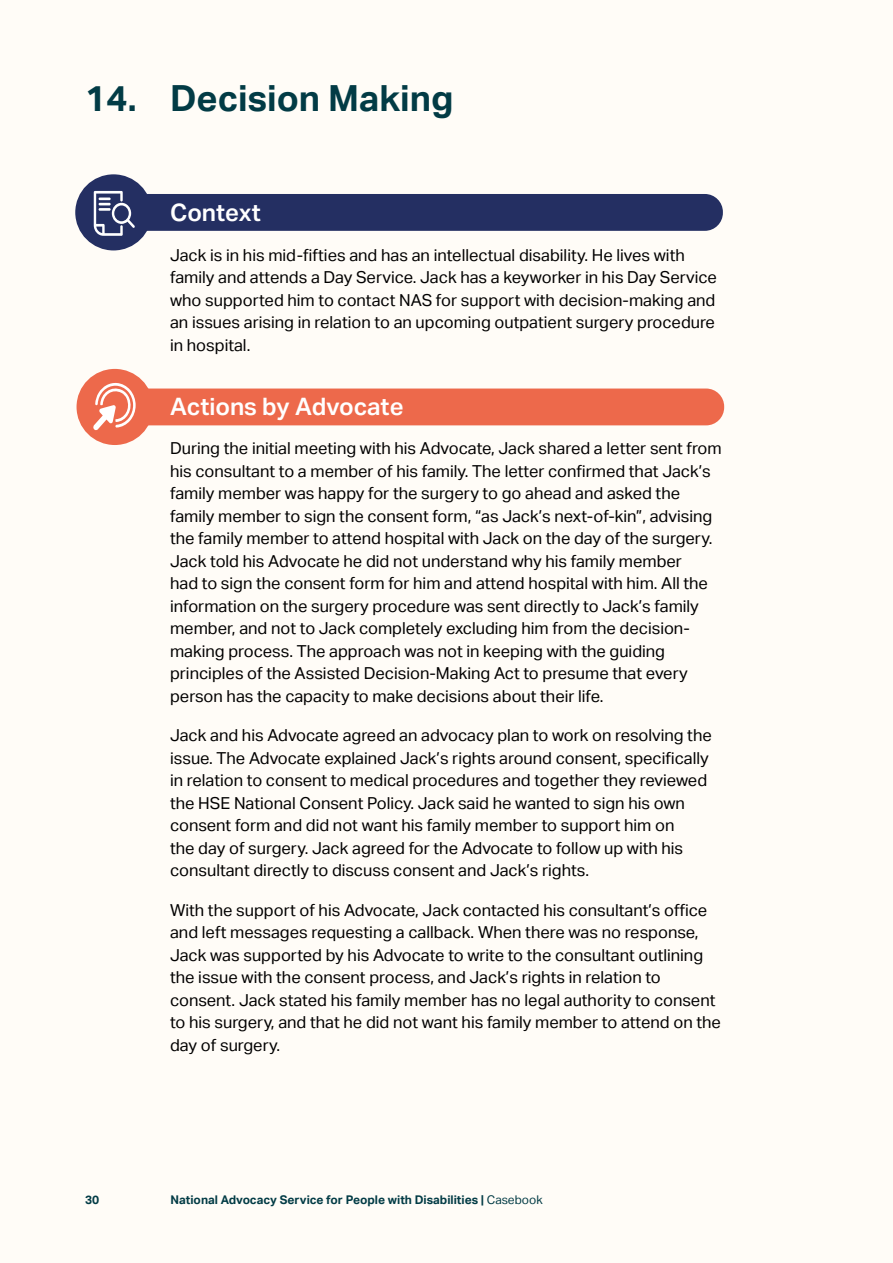
<style>
.page{position:relative;width:893px;height:1263px;background:#fffcf7}
.page>*{position:absolute;margin:0;border:0;box-sizing:border-box;transform-origin:0 0}
.Chapter_Heading{font:700 36px "Aktiv Grotesk";color:#023b45}
.Sub_heading__Heading_3{font:600 24px "Aktiv Grotesk";color:#fff}
.Body_Text{font:16.5px/22.5px "Aktiv Grotesk";color:#000}
.t1{font:700 12px "Aktiv Grotesk";color:#023b45}
.s1{font-weight:400}
</style>
<div class="page">
<div style="left:85px;top:194px;width:638px;height:37px;background:#242f62;border-radius:18px"></div>
<div style="left:75px;top:174px;width:77px;height:76px;background:#242f62;border-radius:50%"></div>
<svg style="left:94px;top:191px;width:41px;height:45px"></svg>
<div style="left:86px;top:388px;width:638px;height:37px;background:#ed694b;border-radius:18px"></div>
<div style="left:77px;top:369px;width:76px;height:76px;background:#ed694b;border-radius:50%"></div>
<svg style="left:93px;top:383px;width:43px;height:47px"></svg>
<h2 class="Chapter_Heading" style="left:85px;top:77px;width:370px">14. Decision Making</h2>
<h3 class="Sub_heading__Heading_3" style="left:170px;top:199px;width:92px">Context</h3>
<p class="Body_Text" style="left:170px;top:244px;width:548px">Jack is in his mid-fifties and has an intellectual disability. He lives with family and attends a Day Service. Jack has a keyworker in his Day Service who supported him to contact NAS for support with decision-making and an issues arising in relation to an upcoming outpatient surgery procedure in hospital.</p>
<h3 class="Sub_heading__Heading_3" style="left:170px;top:392px;width:235px">Actions by Advocate</h3>
<p class="Body_Text" style="left:170px;top:437px;width:553px">During the initial meeting with his Advocate, Jack shared a letter sent from his consultant to a member of his family. The letter confirmed that Jack’s family member was happy for the surgery to go ahead and asked the family member to sign the consent form, “as Jack’s next-of-kin”, advising the family member to attend hospital with Jack on the day of the surgery.<br>Jack told his Advocate he did not understand why his family member<br>had to sign the consent form for him and attend hospital with him. All the information on the surgery procedure was sent directly to Jack’s family member, and not to Jack completely excluding him from the decision&shy;making process. The approach was not in keeping with the guiding principles of the Assisted Decision-Making Act to presume that every person has the capacity to make decisions about their life.</p>
<p class="Body_Text" style="left:170px;top:724px;width:543px">Jack and his Advocate agreed an advocacy plan to work on resolving the issue. The Advocate explained Jack’s rights around consent, specifically in relation to consent to medical procedures and together they reviewed the HSE National Consent Policy. Jack said he wanted to sign his own consent form and did not want his family member to support him on<br>the day of surgery. Jack agreed for the Advocate to follow up with his consultant directly to discuss consent and Jack’s rights.</p>
<p class="Body_Text" style="left:170px;top:899px;width:552px">With the support of his Advocate, Jack contacted his consultant’s office and left messages requesting a callback. When there was no response, Jack was supported by his Advocate to write to the consultant outlining the issue with the consent process, and Jack’s rights in relation to consent. Jack stated his family member has no legal authority to consent to his surgery, and that he did not want his family member to attend on the day of surgery.</p>
<p class="t1" style="left:85px;top:1192px;width:16px">30</p>
<p class="t1" style="left:171px;top:1192px;width:374px">National Advocacy Service for People with Disabilities | <span class="s1">Casebook</span></p>
</div>
